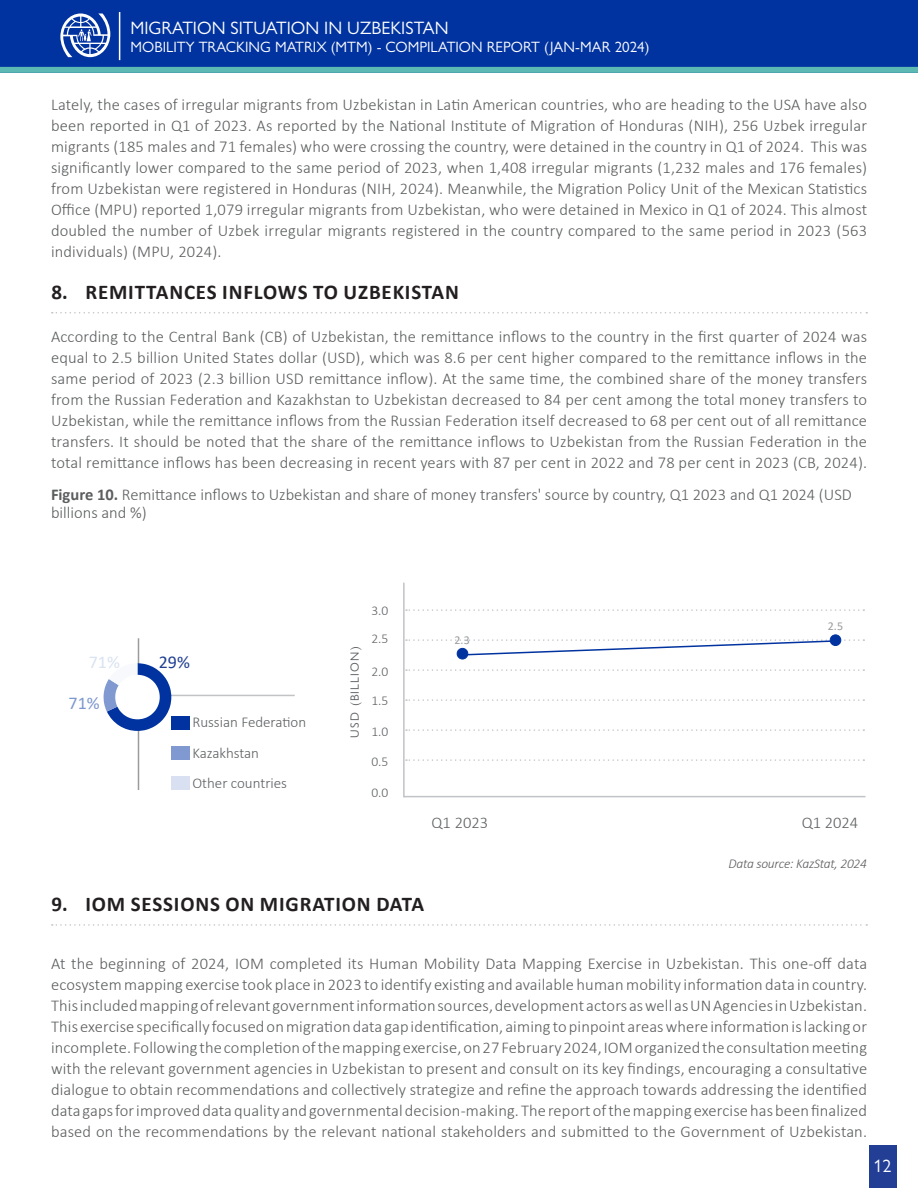
<style>
.page{position:relative;width:918px;height:1188px;background:#fff}
.page>*{position:absolute;margin:0;border:0;box-sizing:border-box;transform-origin:0 0}
.t1{font:94.95px "Chartwell Pies";color:#0033a0}
.t2{font:700 21px "Calibri";letter-spacing:.04em;color:#231f20}
.t3{font:18px "Gill Sans Nova";color:#fff}
.t4{font:18px "Calibri";color:#224093}
.t5{font:18px "Calibri";color:#7d98ce}
.t6{font:18px "Calibri";color:#d9e3f2}
.Paragraph_Style_1{font:300 16.5px/21px "Calibri";letter-spacing:.01em;color:#5b5d5e;text-align:justify}
.t7{font:300 16.5px "Calibri";color:#5c5f61}
.t8{font:15px "Gill Sans Nova";color:#fff}
.t9{font:300 15px "Calibri";color:#5c5f61}
.t10{font:italic 300 13.5px "Calibri";letter-spacing:-.02em;color:#5c5c5f}
.t11{font:300 13.5px "Calibri";color:#5c5f61}
.t12{font:12px "Gill Sans Nova";letter-spacing:.1em;color:#5c5f61}
.t13{font:12px "Calibri";color:#999b9e}
.s1{font-weight:700}
.s2{color:#f7f9fc}
.s3{color:#fff}
</style>
<div class="page">
<div style="left:0;top:0;width:918px;height:72px;background:#0033a0"></div>
<div style="left:0;top:67px;width:918px;height:6px;background:#5cb8b2"></div>
<hr style="left:119px;top:12px;width:1px;height:48px;background:#fff">
<div style="left:869px;top:1145px;width:27px;height:42px;background:#233e95"></div>
<svg style="left:60px;top:13px;width:50px;height:44px"></svg>
<svg style="left:52px;top:312px;width:815px;height:1px"></svg>
<svg style="left:52px;top:924px;width:815px;height:2px"></svg>
<hr style="left:160px;top:695px;width:135px;height:1px;background:#c2c3c6">
<hr style="left:138px;top:638px;width:1px;height:152px;background:#999b9e">
<div style="left:171px;top:716px;width:18px;height:13px;background:#0033a0"></div>
<div style="left:171px;top:747px;width:18px;height:13px;background:#8099d0"></div>
<div style="left:171px;top:776px;width:18px;height:13px;background:#d9e0f1"></div>
<hr style="left:404px;top:796px;width:461px;height:1px;background:#c2c3c6">
<svg style="left:406px;top:609px;width:458px;height:2px"></svg>
<svg style="left:406px;top:669px;width:458px;height:2px"></svg>
<svg style="left:406px;top:699px;width:458px;height:2px"></svg>
<svg style="left:406px;top:729px;width:458px;height:2px"></svg>
<svg style="left:406px;top:759px;width:458px;height:2px"></svg>
<hr style="left:403px;top:583px;width:2px;height:214px;background:#c2c3c6">
<div style="left:457px;top:648px;width:11px;height:11px;background:#0033a0;border-radius:50%"></div>
<div style="left:457px;top:648px;width:11px;height:11px;border:1px solid #0033a0;border-radius:50%"></div>
<svg style="left:406px;top:639px;width:458px;height:17px"></svg>
<div style="left:830px;top:635px;width:11px;height:11px;background:#0033a0;border-radius:50%"></div>
<div style="left:830px;top:634px;width:11px;height:12px;border:1px solid #0033a0;border-radius:50%"></div>
<p class="t3" style="left:130px;top:17px;width:320px">MIGRATION SITUATION IN UZBEKISTAN</p>
<p class="t8" style="left:130px;top:38px;width:520px">MOBILITY TRACKING MATRIX (MTM) - COMPILATION REPORT (JAN-MAR 2024)</p>
<p class="Paragraph_Style_1" style="left:51px;top:94px;width:818px">Lately, the cases of irregular migrants from Uzbekistan in Latin American countries, who are heading to the USA have also been reported in Q1 of 2023. As reported by the National Institute of Migration of Honduras (NIH), 256 Uzbek irregular migrants (185 males and 71 females) who were crossing the country, were detained in the country in Q1 of 2024. This was significantly lower compared to the same period of 2023, when 1,408 irregular migrants (1,232 males and 176 females) from Uzbekistan were registered in Honduras (NIH, 2024). Meanwhile, the Migration Policy Unit of the Mexican Statistics Office (MPU) reported 1,079 irregular migrants from Uzbekistan, who were detained in Mexico in Q1 of 2024. This almost doubled the number of Uzbek irregular migrants registered in the country compared to the same period in 2023 (563 individuals) (MPU, 2024).</p>
<p class="t2" style="left:51px;top:277px;width:409px">8. REMITTANCES INFLOWS TO UZBEKISTAN</p>
<p class="Paragraph_Style_1" style="left:51px;top:326px;width:818px">According to the Central Bank (CB) of Uzbekistan, the remittance inflows to the country in the first quarter of 2024 was equal to 2.5 billion United States dollar (USD), which was 8.6 per cent higher compared to the remittance inflows in the same period of 2023 (2.3 billion USD remittance inflow). At the same time, the combined share of the money transfers from the Russian Federation and Kazakhstan to Uzbekistan decreased to 84 per cent among the total money transfers to Uzbekistan, while the remittance inflows from the Russian Federation itself decreased to 68 per cent out of all remittance transfers. It should be noted that the share of the remittance inflows to Uzbekistan from the Russian Federation in the total remittance inflows has been decreasing in recent years with 87 per cent in 2022 and 78 per cent in 2023 (CB, 2024).</p>
<p class="Paragraph_Style_1" style="left:51px;top:485px;width:802px;line-height:18px"><span class="s1">Figure 10.</span> Remittance inflows to Uzbekistan and share of money transfers' source by country, Q1 2023 and Q1 2024 (USD billions and %)</p>
<p class="t4" style="left:159px;top:649px;width:33px">29%</p>
<p class="t6" style="left:89px;top:650px;width:33px">71%</p>
<p class="t1" style="left:99px;top:639px;width:146px">68<span class="s2">16</span><span class="s3">+H</span></p>
<p class="t5" style="left:69px;top:690px;width:33px">71%</p>
<p class="t9" style="left:192px;top:713px;width:115px">Russian Federation</p>
<p class="t9" style="left:192px;top:744px;width:68px">Kazakhstan</p>
<p class="t9" style="left:192px;top:773px;width:96px">Other countries</p>
<p class="t12" style="left:347px;top:738px;width:92px;rotate:-90deg">USD (BILLION)</p>
<p class="t11" style="left:371px;top:602px;width:18px">3.0</p>
<p class="t11" style="left:371px;top:630px;width:18px">2.5</p>
<p class="t11" style="left:371px;top:663px;width:18px">2.0</p>
<p class="t11" style="left:371px;top:692px;width:18px">1.5</p>
<p class="t11" style="left:371px;top:724px;width:18px">1.0</p>
<p class="t11" style="left:371px;top:753px;width:18px">0.5</p>
<p class="t11" style="left:371px;top:784px;width:18px">0.0</p>
<p class="t13" style="left:455px;top:631px;width:17px">2.3</p>
<p class="t13" style="left:828px;top:618px;width:17px">2.5</p>
<p class="t7" style="left:432px;top:813px;width:58px">Q1 2023</p>
<p class="t7" style="left:802px;top:813px;width:58px">Q1 2024</p>
<p class="t2" style="left:51px;top:890px;width:374px">9. IOM SESSIONS ON MIGRATION DATA</p>
<p class="t10" style="left:729px;top:855px;width:140px">Data source: KazStat, 2024</p>
<p class="Paragraph_Style_1" style="left:51px;top:953px;width:818px">At the beginning of 2024, IOM completed its Human Mobility Data Mapping Exercise in Uzbekistan. This one-off data ecosystem mapping exercise took place in 2023 to identify existing and available human mobility information data in country.<br>This included mapping of relevant government information sources, development actors as well as UN Agencies in Uzbekistan.<br>This exercise specifically focused on migration data gap identification, aiming to pinpoint areas where information is lacking or incomplete. Following the completion of the mapping exercise, on 27 February 2024, IOM organized the consultation meeting with the relevant government agencies in Uzbekistan to present and consult on its key findings, encouraging a consultative dialogue to obtain recommendations and collectively strategize and refine the approach towards addressing the identified data gaps for improved data quality and governmental decision-making. The report of the mapping exercise has been finalized based on the recommendations by the relevant national stakeholders and submitted to the Government of Uzbekistan.</p>
<p class="t3" style="left:874px;top:1155px;width:19px">12</p>
</div>
